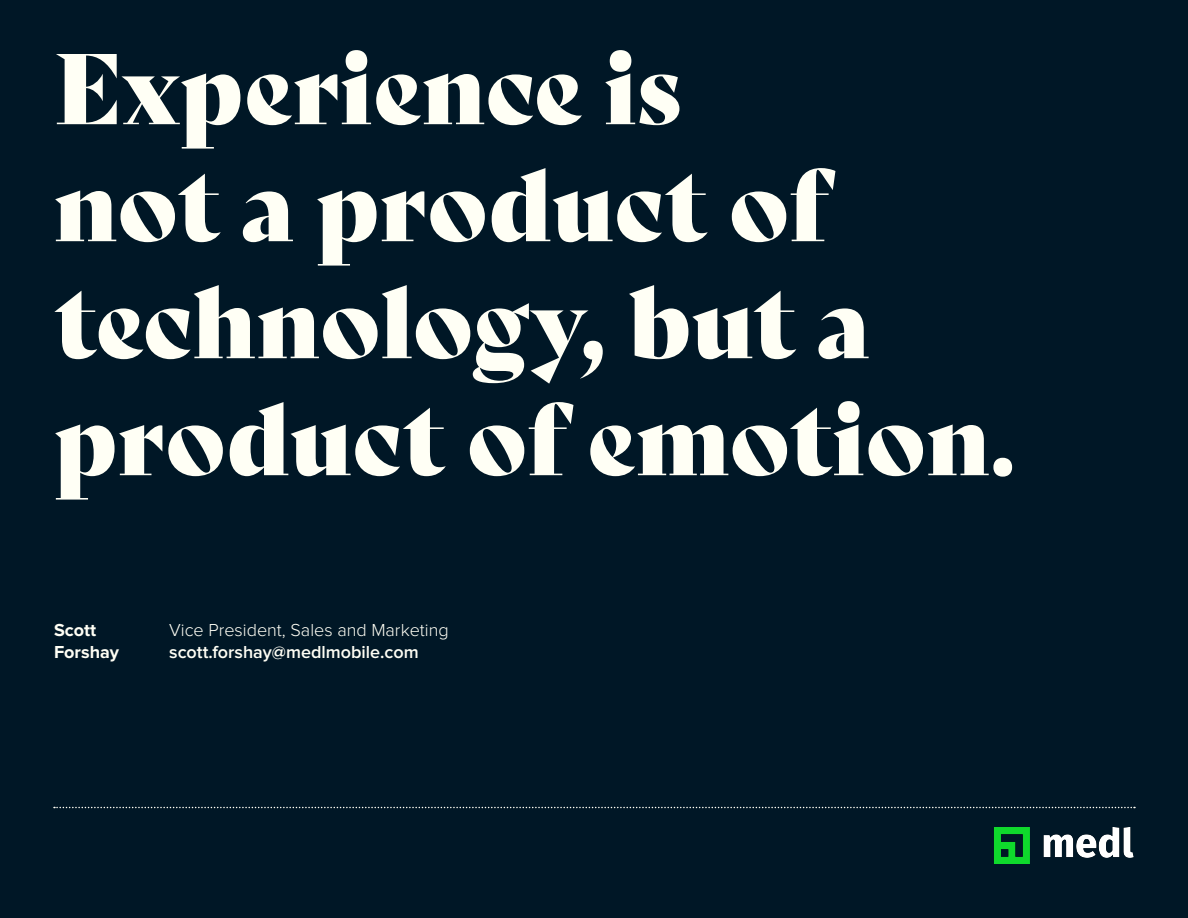
<style>
.page{position:relative;width:1188px;height:918px;background:#001726}
.page>*{position:absolute;margin:0;border:0;box-sizing:border-box;transform-origin:0 0}
.t1{font:97.5px/117px "Bely Display";color:#fffff5}
.t2{font:300 18px "Proxima Nova";color:#fffff5}
.t3{font:600 18px "Proxima Nova";color:#fffff5}
.t4{font:700 18px/21.6px "Proxima Nova";color:#fffff5}
</style>
<div class="page">
<img style="left:994px;top:827px;width:140px;height:37px">
<svg style="left:54px;top:807px;width:1081px;height:1px"></svg>
<p class="t1" style="left:54px;top:22px;width:963px">Experience is<br>not a product of technology, but a product of emotion.</p>
<p class="t4" style="left:54px;top:619px;width:67px">Scott<br>Forshay</p>
<p class="t2" style="left:169px;top:622px;width:281px">Vice President, Sales and Marketing</p>
<p class="t3" style="left:169px;top:641px;width:251px">scott.forshay@medlmobile.com</p>
</div>
